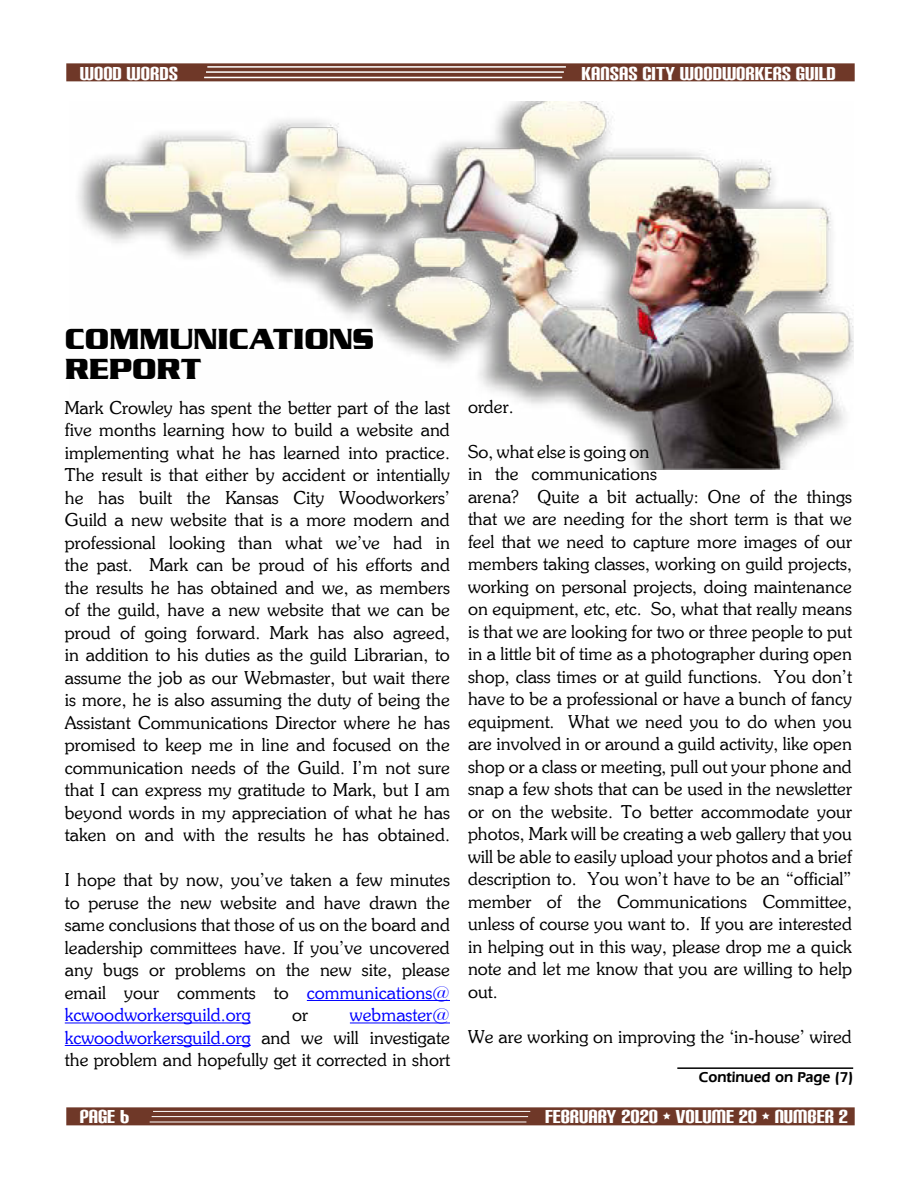
<style>
.page{position:relative;width:918px;height:1188px;background:#fff}
.page>*{position:absolute;margin:0;border:0;box-sizing:border-box;transform-origin:0 0}
.t1{font:700 30px/30px "Serpentine D";color:#000}
.t2{font:22.5px "Carbon Block";color:#fff}
.t3{font:18px/22.5px "Souvienne Regular SWFTE";color:#000;text-align:justify}
.t4{font:600 15px "Eras IT Cby BT";color:#000}
.s1{color:#00f}
</style>
<div class="page">
<div style="left:66px;top:63px;width:789px;height:18px;background:#6f3828"></div>
<hr style="left:207px;top:66px;width:359px;height:2px;background:#fff">
<hr style="left:204px;top:77px;width:358px;height:1px;background:#fff">
<hr style="left:206px;top:71px;width:358px;height:2px;background:#fff">
<div style="left:66px;top:1107px;width:789px;height:18px;background:#6f3828"></div>
<hr style="left:153px;top:1111px;width:377px;height:1px;background:#fff">
<hr style="left:150px;top:1122px;width:376px;height:1px;background:#fff">
<hr style="left:152px;top:1116px;width:376px;height:1px;background:#fff">
<img style="left:78px;top:102px;width:775px;height:367px">
<hr style="left:307px;top:1000px;width:143px;height:1px;background:#00f">
<hr style="left:65px;top:1023px;width:186px;height:1px;background:#00f">
<hr style="left:350px;top:1023px;width:100px;height:1px;background:#00f">
<hr style="left:65px;top:1045px;width:186px;height:1px;background:#00f">
<hr style="left:677px;top:1067px;width:176px;height:2px;background:#000">
<p class="t2" style="left:80px;top:59px;width:100px">WOOD WORDS</p>
<p class="t2" style="left:581px;top:59px;width:256px">KANSAS CITY WOODWORKERS GUILD</p>
<h1 class="t1" style="left:65px;top:327px;width:311px">COMMUNICATIONS<br>REPORT</h1>
<p class="t3" style="left:65px;top:397px;width:387px">Mark Crowley has spent the better part of the last five months learning how to build a website and implementing what he has learned into practice.<br>The result is that either by accident or intentially he has built the Kansas City Woodworkers’ Guild a new website that is a more modern and professional looking than what we’ve had in the past. Mark can be proud of his efforts and the results he has obtained and we, as members of the guild, have a new website that we can be proud of going forward. Mark has also agreed, in addition to his duties as the guild Librarian, to assume the job as our Webmaster, but wait there is more, he is also assuming the duty of being the Assistant Communications Director where he has promised to keep me in line and focused on the communication needs of the Guild. I’m not sure that I can express my gratitude to Mark, but I am beyond words in my appreciation of what he has taken on and with the results he has obtained.</p>
<p class="t3" style="left:65px;top:869px;width:387px">I hope that by now, you’ve taken a few minutes to peruse the new website and have drawn the same conclusions that those of us on the board and leadership committees have. If you’ve uncovered any bugs or problems on the new site, please email your comments to <span class="s1">communications@ kcwoodworkersguild.org</span></p>
<p class="t3" style="left:65px;top:1004px;width:387px;text-indent:285px"><span class="s1">webmaster@ kcwoodworkersguild.org</span> and we will investigate the problem and hopefully get it corrected in short</p>
<p class="t3" style="left:292px;top:1004px;width:17px">or</p>
<p class="t3" style="left:468px;top:396px;width:47px">order.</p>
<p class="t3" style="left:468px;top:441px;width:386px;text-align:left">So, what else is going on<br>in the communications<br>arena? Quite a bit actually: One of the things that we are needing for the short term is that we feel that we need to capture more images of our members taking classes, working on guild projects, working on personal projects, doing maintenance on equipment, etc, etc. So, what that really means is that we are looking for two or three people to put in a little bit of time as a photographer during open shop, class times or at guild functions. You don’t have to be a professional or have a bunch of fancy equipment. What we need you to do when you are involved in or around a guild activity, like open shop or a class or meeting, pull out your phone and snap a few shots that can be used in the newsletter or on the website. To better accommodate your photos, Mark will be creating a web gallery that you will be able to easily upload your photos and a brief description to. You won’t have to be an “official” member of the Communications Committee, unless of course you want to. If you are interested in helping out in this way, please drop me a quick note and let me know that you are willing to help out.</p>
<p class="t3" style="left:468px;top:1026px;width:385px">We are working on improving the ‘in-house’ wired</p>
<p class="t4" style="left:699px;top:1072px;width:156px">Continued on Page (7)</p>
<p class="t2" style="left:80px;top:1102px;width:51px">PAGE 6</p>
<p class="t2" style="left:545px;top:1102px;width:304px">FEBRUARY 2020 • VOLUME 20 • NUMBER 2</p>
</div>
